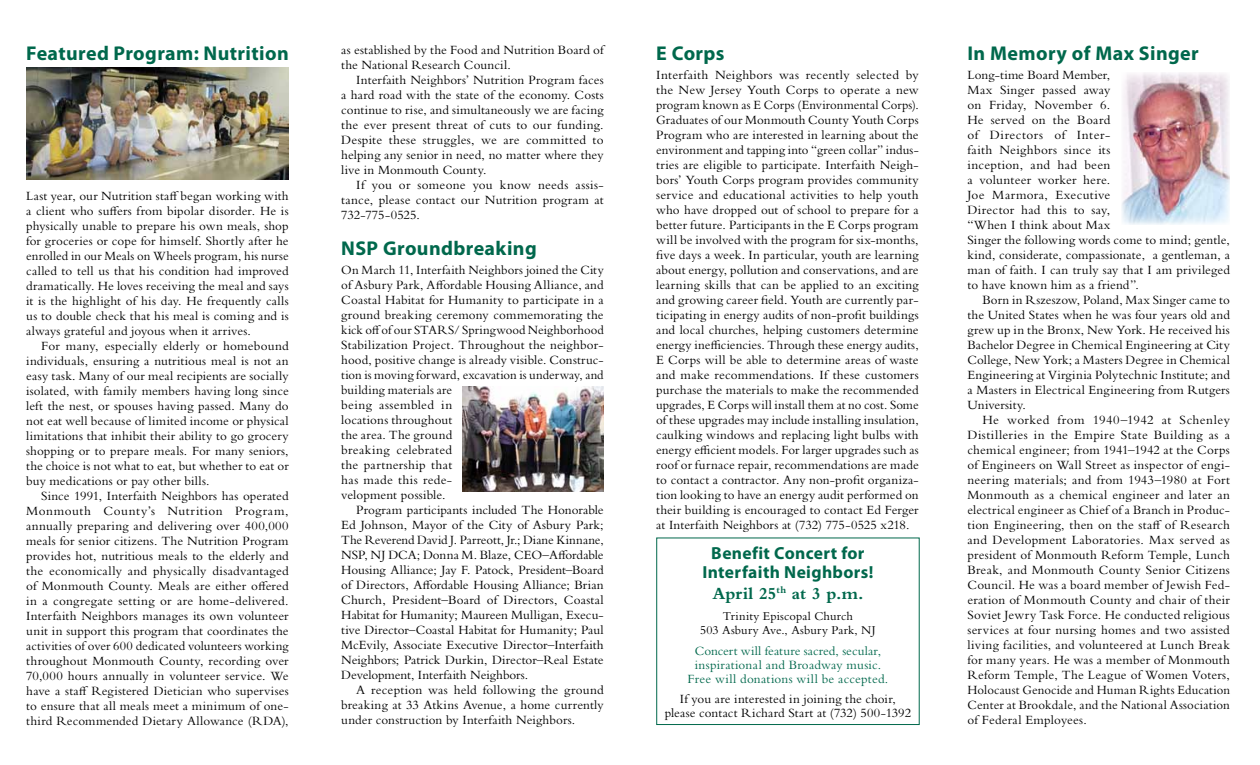
<style>
.page{position:relative;width:1260px;height:765px;background:#fff}
.page>*{position:absolute;margin:0;border:0;box-sizing:border-box;transform-origin:0 0}
.t1{font:700 20px "Myriad Pro";letter-spacing:.02em;color:#00684c}
.t2{font:700 17.5px/18.8px "Myriad Pro";letter-spacing:.02em;color:#00684c;text-align:center}
.t3{font:700 17.5px "Bembo Std";letter-spacing:.005em;color:#00684c}
.t4{font:13.12px/15px "Bembo Std";letter-spacing:.01em;color:#000;text-align:justify}
.t5{font:13.12px/13.8px "Bembo Std";letter-spacing:.015em;color:#00684c;text-align:center}
.t6{font:12.5px/13.8px "Bembo Std";letter-spacing:.01em;color:#000;text-align:center}
</style>
<div class="page">
<img style="left:26px;top:68px;width:263px;height:112px">
<div style="left:656px;top:538px;width:264px;height:187px;border:1px solid #00684c"></div>
<img style="left:1122px;top:73px;width:108px;height:152px">
<img style="left:462px;top:386px;width:142px;height:105px">
<h1 class="t1" style="left:26px;top:40px;width:264px">Featured Program: Nutrition</h1>
<p class="t4" style="left:26px;top:188px;width:264px">Last year, our Nutrition staff began working with a client who suffers from bipolar disorder. He is physically unable to prepare his own meals, shop for groceries or cope for himself. Shortly after he enrolled in our Meals on Wheels program, his nurse called to tell us that his condition had improved dramatically. He loves receiving the meal and says it is the highlight of his day. He frequently calls us to double check that his meal is coming and is always grateful and joyous when it arrives.</p>
<p class="t4" style="left:26px;top:338px;width:264px;text-indent:15px">For many, especially elderly or homebound individuals, ensuring a nutritious meal is not an easy task. Many of our meal recipients are socially isolated, with family members having long since left the nest, or spouses having passed. Many do not eat well because of limited income or physical limitations that inhibit their ability to go grocery shopping or to prepare meals. For many seniors, the choice is not what to eat, but whether to eat or buy medications or pay other bills.</p>
<p class="t4" style="left:26px;top:488px;width:264px;text-indent:15px">Since 1991, Interfaith Neighbors has operated Monmouth County’s Nutrition Program, annually preparing and delivering over 400,000 meals for senior citizens. The Nutrition Program provides hot, nutritious meals to the elderly and the economically and physically disadvantaged of Monmouth County. Meals are either offered in a congregate setting or are home-delivered.<br>Interfaith Neighbors manages its own volunteer unit in support this program that coordinates the activities of over 600 dedicated volunteers working throughout Monmouth County, recording over 70,000 hours annually in volunteer service. We have a staff Registered Dietician who supervises to ensure that all meals meet a minimum of one&shy;third Recommended Dietary Allowance (RDA),</p>
<p class="t4" style="left:341px;top:42px;width:264px">as established by the Food and Nutrition Board of the National Research Council.</p>
<p class="t4" style="left:341px;top:72px;width:264px;text-indent:15px">Interfaith Neighbors’ Nutrition Program faces a hard road with the state of the economy. Costs continue to rise, and simultaneously we are facing the ever present threat of cuts to our funding.<br>Despite these struggles, we are committed to helping any senior in need, no matter where they live in Monmouth County.</p>
<p class="t4" style="left:341px;top:177px;width:264px;text-indent:15px">If you or someone you know needs assis&shy;tance, please contact our Nutrition program at 732-775-0525.</p>
<h1 class="t1" style="left:341px;top:235px;width:197px">NSP Groundbreaking</h1>
<p class="t4" style="left:341px;top:262px;width:264px;text-align:left">On March 11, Interfaith Neighbors joined the City of Asbury Park, Affordable Housing Alliance, and Coastal Habitat for Humanity to participate in a ground breaking ceremony commemorating the kick off of our STARS/ Springwood Neighborhood Stabilization Project. Throughout the neighbor&shy;hood, positive change is already visible. Construc&shy;tion is moving forward, excavation is underway, and building materials are<br>being assembled in<br>locations throughout<br>the area. The ground<br>breaking celebrated<br>the partnership that<br>has made this rede-<br>velopment possible.</p>
<p class="t4" style="left:341px;top:502px;width:264px;text-indent:15px">Program participants included The Honorable Ed Johnson, Mayor of the City of Asbury Park; The Reverend David J. Parreott, Jr.; Diane Kinnane, NSP, NJ DCA; Donna M. Blaze, CEO–Affordable Housing Alliance; Jay F. Patock, President–Board of Directors, Affordable Housing Alliance; Brian Church, President–Board of Directors, Coastal Habitat for Humanity; Maureen Mulligan, Execu&shy;tive Director–Coastal Habitat for Humanity; Paul McEvily, Associate Executive Director–Interfaith Neighbors; Patrick Durkin, Director–Real Estate Development, Interfaith Neighbors.</p>
<p class="t4" style="left:341px;top:682px;width:264px;text-indent:15px">A reception was held following the ground breaking at 33 Atkins Avenue, a home currently under construction by Interfaith Neighbors.</p>
<h1 class="t1" style="left:656px;top:40px;width:70px">E Corps</h1>
<p class="t4" style="left:656px;top:67px;width:264px">Interfaith Neighbors was recently selected by the New Jersey Youth Corps to operate a new program known as E Corps (Environmental Corps).<br>Graduates of our Monmouth County Youth Corps Program who are interested in learning about the environment and tapping into “green collar” indus&shy;tries are eligible to participate. Interfaith Neigh&shy;bors’ Youth Corps program provides community service and educational activities to help youth who have dropped out of school to prepare for a better future. Participants in the E Corps program will be involved with the program for six-months, five days a week. In particular, youth are learning about energy, pollution and conservations, and are learning skills that can be applied to an exciting and growing career field. Youth are currently par&shy;ticipating in energy audits of non-profit buildings and local churches, helping customers determine energy inefficiencies. Through these energy audits, E Corps will be able to determine areas of waste and make recommendations. If these customers purchase the materials to make the recommended upgrades, E Corps will install them at no cost. Some of these upgrades may include installing insulation, caulking windows and replacing light bulbs with energy efficient models. For larger upgrades such as roof or furnace repair, recommendations are made to contact a contractor. Any non-profit organiza&shy;tion looking to have an energy audit performed on their building is encouraged to contact Ed Ferger at Interfaith Neighbors at (732) 775-0525 x218.</p>
<h2 class="t2" style="left:702px;top:543px;width:173px">Benefit Concert for<br>Interfaith Neighbors!</h2>
<h2 class="t3" style="left:712px;top:584px;width:153px">April 25<sup>th</sup> at 3 p.m.</h2>
<p class="t6" style="left:700px;top:609px;width:177px">Trinity Episcopal Church<br>503 Asbury Ave., Asbury Park, NJ</p>
<p class="t5" style="left:687px;top:644px;width:202px">Concert will feature sacred, secular, inspirational and Broadway music.<br>Free will donations will be accepted.</p>
<p class="t4" style="left:665px;top:692px;width:248px;line-height:13.8px;text-align:center">If you are interested in joining the choir, please contact Richard Start at (732) 500-1392</p>
<h1 class="t1" style="left:968px;top:40px;width:233px">In Memory of Max Singer</h1>
<p class="t4" style="left:968px;top:67px;width:264px;text-align:left">Long-time Board Member,<br>Max Singer passed away<br>on Friday, November 6.<br>He served on the Board<br>of Directors of Inter-<br>faith Neighbors since its<br>inception, and had been<br>a volunteer worker here.<br>Joe Marmora, Executive<br>Director had this to say,<br>“When I think about Max<br>Singer the following words come to mind; gentle, kind, considerate, compassionate, a gentleman, a man of faith. I can truly say that I am privileged to have known him as a friend”.</p>
<p class="t4" style="left:968px;top:292px;width:264px;text-indent:15px">Born in Rszeszow, Poland, Max Singer came to the United States when he was four years old and grew up in the Bronx, New York. He received his Bachelor Degree in Chemical Engineering at City College, New York; a Masters Degree in Chemical Engineering at Virginia Polytechnic Institute; and a Masters in Electrical Engineering from Rutgers University.</p>
<p class="t4" style="left:967px;top:412px;width:264px;text-indent:15px">He worked from 1940–1942 at Schenley Distilleries in the Empire State Building as a chemical engineer; from 1941–1942 at the Corps of Engineers on Wall Street as inspector of engi&shy;neering materials; and from 1943–1980 at Fort Monmouth as a chemical engineer and later an electrical engineer as Chief of a Branch in Produc&shy;tion Engineering, then on the staff of Research and Development Laboratories. Max served as president of Monmouth Reform Temple, Lunch Break, and Monmouth County Senior Citizens Council. He was a board member of Jewish Fed&shy;eration of Monmouth County and chair of their Soviet Jewry Task Force. He conducted religious services at four nursing homes and two assisted living facilities, and volunteered at Lunch Break for many years. He was a member of Monmouth Reform Temple, The League of Women Voters, Holocaust Genocide and Human Rights Education Center at Brookdale, and the National Association of Federal Employees.</p>
</div>
